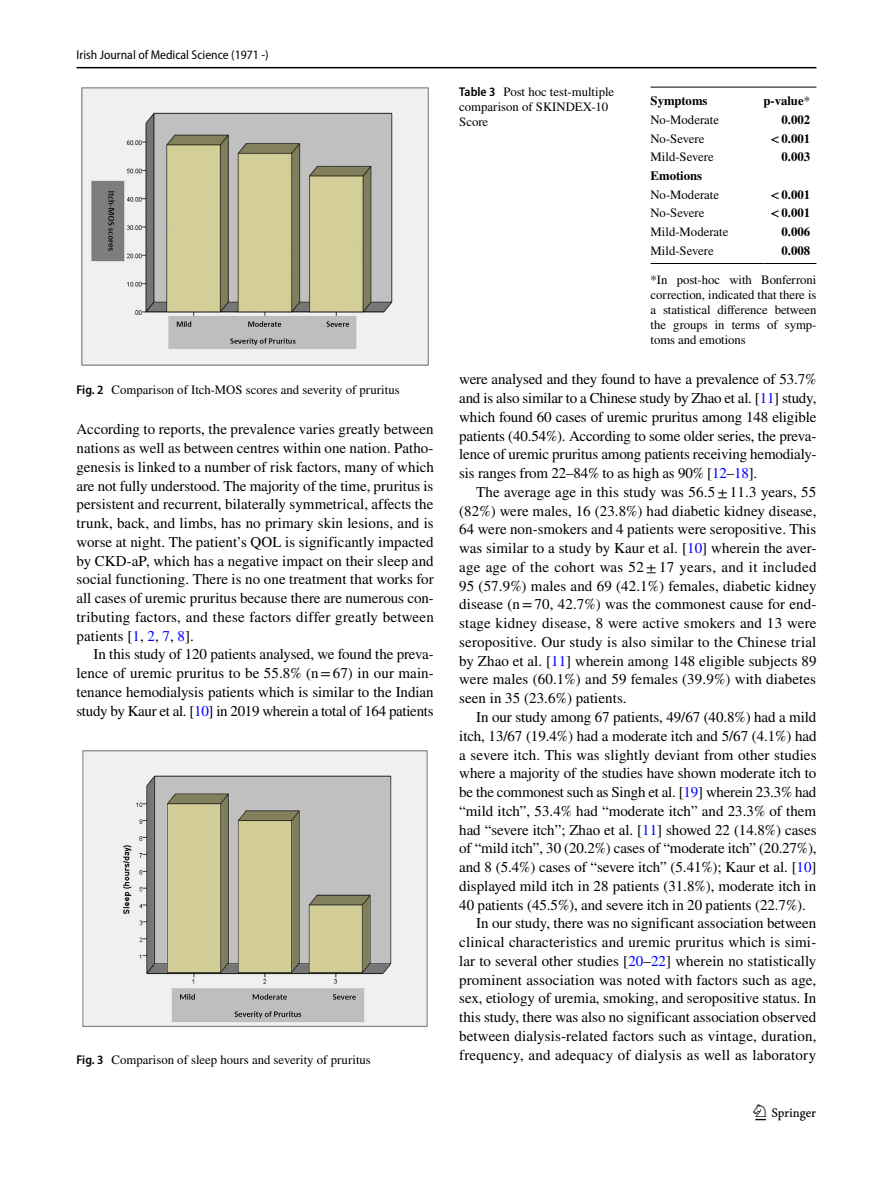
<style>
.page{position:relative;width:893px;height:1187px;background:#fff}
.page>*{position:absolute;margin:0;border:0;box-sizing:border-box;transform-origin:0 0}
.t1{font:22.5px "Springnew Regular 3";color:#000}
.t2{font:15px/18.8px "STIX";letter-spacing:-.005em;color:#000;text-align:justify}
.t3{font:15px "STIX";letter-spacing:.015em;color:#000}
.t4{font:12.75px/15px "STIX";color:#000}
.t5{font:700 12.75px "STIX";color:#000}
.t6{font:semi-condensed 12.75px "Myriad Pro";color:#000}
.s1{font-family:"Myriad Pro";font-weight:600;font-stretch:semi-condensed}
.s2{color:#00f}
.s3{font-weight:400}
</style>
<div class="page">
<hr style="left:77px;top:67px;width:739px;height:1px;background:#000">
<img style="left:81px;top:87px;width:348px;height:279px">
<img style="left:82px;top:750px;width:346px;height:277px">
<hr style="left:651px;top:87px;width:112px;height:1px;background:#000">
<hr style="left:763px;top:87px;width:53px;height:1px;background:#000">
<hr style="left:651px;top:263px;width:112px;height:1px;background:#000">
<hr style="left:763px;top:263px;width:53px;height:1px;background:#000">
<p class="t6" style="left:77px;top:48px;width:194px">Irish Journal of Medical Science (1971 -)</p>
<p class="t4" style="left:77px;top:383px;width:325px"><span class="s1">Fig. 2</span> Comparison of Itch-MOS scores and severity of pruritus</p>
<p class="t2" style="left:77px;top:421px;width:359px">According to reports, the prevalence varies greatly between nations as well as between centres within one nation. Patho&shy;genesis is linked to a number of risk factors, many of which are not fully understood. The majority of the time, pruritus is persistent and recurrent, bilaterally symmetrical, affects the trunk, back, and limbs, has no primary skin lesions, and is worse at night. The patient’s QOL is significantly impacted by CKD-aP, which has a negative impact on their sleep and social functioning. There is no one treatment that works for all cases of uremic pruritus because there are numerous con&shy;tributing factors, and these factors differ greatly between patients [<span class="s2">1</span>, <span class="s2">2</span>, <span class="s2">7</span>, <span class="s2">8</span>].</p>
<p class="t2" style="left:77px;top:646px;width:359px;text-indent:17px">In this study of 120 patients analysed, we found the preva&shy;lence of uremic pruritus to be 55.8% (n=67) in our main&shy;tenance hemodialysis patients which is similar to the Indian study by Kaur et al. [<span class="s2">10</span>] in 2019 wherein a total of 164 patients</p>
<p class="t4" style="left:77px;top:1052px;width:296px"><span class="s1">Fig. 3</span> Comparison of sleep hours and severity of pruritus</p>
<p class="t4" style="left:459px;top:85px;width:157px"><span class="s1">Table 3</span> Post hoc test-multiple comparison of SKINDEX-10<br>Score</p>
<p class="t5" style="left:651px;top:93px;width:59px">Symptoms</p>
<p class="t5" style="left:763px;top:93px;width:48px">p-value<span class="s3">*</span></p>
<p class="t4" style="left:651px;top:113px;width:70px">No-Moderate</p>
<p class="t5" style="left:781px;top:112px;width:30px">0.002</p>
<p class="t4" style="left:651px;top:132px;width:55px">No-Severe</p>
<p class="t5" style="left:770px;top:131px;width:41px">&lt;0.001</p>
<p class="t4" style="left:651px;top:150px;width:65px">Mild-Severe</p>
<p class="t5" style="left:781px;top:149px;width:30px">0.003</p>
<p class="t5" style="left:651px;top:168px;width:53px">Emotions</p>
<p class="t4" style="left:651px;top:188px;width:70px">No-Moderate</p>
<p class="t5" style="left:770px;top:187px;width:41px">&lt;0.001</p>
<p class="t4" style="left:651px;top:206px;width:55px">No-Severe</p>
<p class="t5" style="left:770px;top:205px;width:41px">&lt;0.001</p>
<p class="t4" style="left:651px;top:225px;width:79px">Mild-Moderate</p>
<p class="t5" style="left:781px;top:224px;width:30px">0.006</p>
<p class="t4" style="left:651px;top:244px;width:65px">Mild-Severe</p>
<p class="t5" style="left:781px;top:243px;width:30px">0.008</p>
<p class="t4" style="left:651px;top:272px;width:167px;text-align:justify">*In post-hoc with Bonferroni correction, indicated that there is a statistical difference between the groups in terms of symp&shy;toms and emotions</p>
<p class="t2" style="left:459px;top:371px;width:359px">were analysed and they found to have a prevalence of 53.7% and is also similar to a Chinese study by Zhao et al. [<span class="s2">11</span>] study, which found 60 cases of uremic pruritus among 148 eligible patients (40.54%). According to some older series, the preva&shy;lence of uremic pruritus among patients receiving hemodialy&shy;sis ranges from 22–84% to as high as 90% [<span class="s2">12</span>–<span class="s2">18</span>].</p>
<p class="t2" style="left:459px;top:483px;width:359px;text-indent:17px">The average age in this study was 56.5±11.3 years, 55 (82%) were males, 16 (23.8%) had diabetic kidney disease, 64 were non-smokers and 4 patients were seropositive. This was similar to a study by Kaur et al. [<span class="s2">10</span>] wherein the aver&shy;age age of the cohort was 52±17 years, and it included 95 (57.9%) males and 69 (42.1%) females, diabetic kidney disease (n=70, 42.7%) was the commonest cause for end&shy;stage kidney disease, 8 were active smokers and 13 were seropositive. Our study is also similar to the Chinese trial by Zhao et al. [<span class="s2">11</span>] wherein among 148 eligible subjects 89 were males (60.1%) and 59 females (39.9%) with diabetes seen in 35 (23.6%) patients.</p>
<p class="t2" style="left:476px;top:708px;width:342px">In our study among 67 patients, 49/67 (40.8%) had a mild</p>
<p class="t2" style="left:459px;top:727px;width:359px">itch, 13/67 (19.4%) had a moderate itch and 5/67 (4.1%) had</p>
<p class="t2" style="left:459px;top:746px;width:359px">a severe itch. This was slightly deviant from other studies</p>
<p class="t2" style="left:459px;top:764px;width:359px">where a majority of the studies have shown moderate itch to</p>
<p class="t2" style="left:459px;top:783px;width:359px">be the commonest such as Singh et al. [<span class="s2">19</span>] wherein 23.3% had</p>
<p class="t2" style="left:459px;top:802px;width:359px">“mild itch”, 53.4% had “moderate itch” and 23.3% of them</p>
<p class="t2" style="left:459px;top:821px;width:359px">had “severe itch”; Zhao et al. [<span class="s2">11</span>] showed 22 (14.8%) cases</p>
<p class="t2" style="left:459px;top:839px;width:359px">of “mild itch”, 30 (20.2%) cases of “moderate itch” (20.27%),</p>
<p class="t2" style="left:459px;top:858px;width:359px">and 8 (5.4%) cases of “severe itch” (5.41%); Kaur et al. [<span class="s2">10</span>]</p>
<p class="t2" style="left:459px;top:877px;width:359px">displayed mild itch in 28 patients (31.8%), moderate itch in</p>
<p class="t2" style="left:459px;top:896px;width:348px">40 patients (45.5%), and severe itch in 20 patients (22.7%).</p>
<p class="t2" style="left:476px;top:914px;width:342px">In our study, there was no significant association between</p>
<p class="t2" style="left:459px;top:933px;width:359px">clinical characteristics and uremic pruritus which is simi-</p>
<p class="t2" style="left:459px;top:952px;width:359px">lar to several other studies [<span class="s2">20</span>–<span class="s2">22</span>] wherein no statistically</p>
<p class="t2" style="left:459px;top:971px;width:359px">prominent association was noted with factors such as age,</p>
<p class="t2" style="left:459px;top:989px;width:358px">sex, etiology of uremia, smoking, and seropositive status. In</p>
<p class="t2" style="left:459px;top:1008px;width:358px">this study, there was also no significant association observed</p>
<p class="t2" style="left:459px;top:1027px;width:359px">between dialysis-related factors such as vintage, duration,</p>
<p class="t3" style="left:459px;top:1044px;width:358px">frequency, and adequacy of dialysis as well as laboratory</p>
<h1 class="t1" style="left:755px;top:1104px;width:62px">1 3</h1>
</div>
